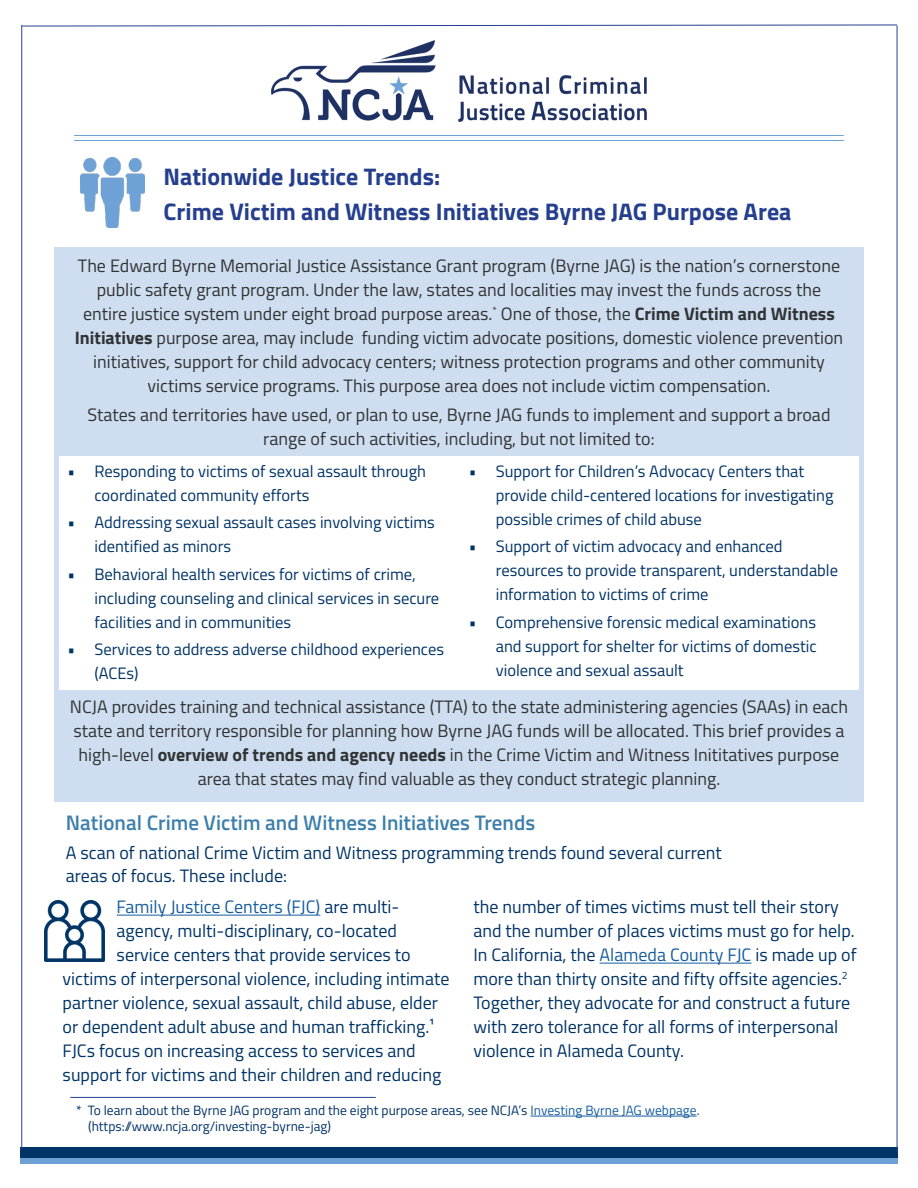
<style>
.page{position:relative;width:918px;height:1188px;background:#fff}
.page>*{position:absolute;margin:0;border:0;box-sizing:border-box;transform-origin:0 0}
.t1{font:700 24px "Titillium";color:#253f8e}
.t2{font:600 21px "Titillium";color:#3d7fac}
.t3{font:18px/24px "Titillium";color:#303434;text-align:center}
.t4{font:18px/24px "Titillium";color:#036}
.t5{font:16.5px/24px "Titillium";color:#036}
.t6{font:13.5px "Titillium";color:#036}
.s1{font-weight:700}
.s2{color:#175d9e}
</style>
<div class="page">
<div style="left:20px;top:1158px;width:878px;height:5px;background:#6da0d5"></div>
<div style="left:20px;top:1147px;width:878px;height:10px;background:#036"></div>
<hr style="left:21px;top:25px;width:1px;height:1125px;background:#253f8e">
<hr style="left:897px;top:26px;width:1px;height:1126px;background:#253f8e">
<svg style="left:21px;top:24px;width:877px;height:3px"></svg>
<img style="left:271px;top:40px;width:376px;height:82px">
<hr style="left:74px;top:135px;width:770px;height:1px;background:#6da0d5">
<hr style="left:74px;top:140px;width:770px;height:1px;background:#6da0d5">
<div style="left:54px;top:247px;width:810px;height:554px;background:#cfddf0"></div>
<div style="left:59px;top:456px;width:800px;height:234px;background:#fff"></div>
<hr style="left:117px;top:915px;width:203px;height:1px;background:#175d9e">
<hr style="left:600px;top:963px;width:151px;height:1px;background:#175d9e">
<hr style="left:531px;top:1116px;width:166px;height:1px;background:#175d9e">
<hr style="left:70px;top:1097px;width:306px;height:1px;background:#253f8e">
<img style="left:44px;top:901px;width:61px;height:60px">
<img style="left:81px;top:157px;width:63px;height:71px">
<p class="t1" style="left:164px;top:158px;width:278px">Nationwide Justice Trends:</p>
<p class="t1" style="left:164px;top:193px;width:629px">Crime Victim and Witness Initiatives Byrne JAG Purpose Area</p>
<p class="t3" style="left:75px;top:253px;width:770px">The Edward Byrne Memorial Justice Assistance Grant program (Byrne JAG) is the nation’s cornerstone public safety grant program. Under the law, states and localities may invest the funds across the entire justice system under eight broad purpose areas.<sup>*</sup> One of those, the <span class="s1">Crime Victim and Witness Initiatives</span> purpose area, may include funding victim advocate positions, domestic violence prevention initiatives, support for child advocacy centers; witness protection programs and other community victims service programs. This purpose area does not include victim compensation.</p>
<p class="t3" style="left:87px;top:402px;width:745px">States and territories have used, or plan to use, Byrne JAG funds to implement and support a broad range of such activities, including, but not limited to:</p>
<p class="t5" style="left:94px;top:458px;width:333px;text-indent:-27px">• Responding to victims of sexual assault through coordinated community efforts</p>
<p class="t5" style="left:94px;top:510px;width:342px;text-indent:-27px">• Addressing sexual assault cases involving victims identified as minors</p>
<p class="t5" style="left:94px;top:561px;width:346px;text-indent:-27px">• Behavioral health services for victims of crime, including counseling and clinical services in secure facilities and in communities</p>
<p class="t5" style="left:94px;top:637px;width:351px;text-indent:-27px">• Services to address adverse childhood experiences (ACEs)</p>
<p class="t5" style="left:496px;top:458px;width:339px;text-indent:-27px">• Support for Children’s Advocacy Centers that provide child-centered locations for investigating possible crimes of child abuse</p>
<p class="t5" style="left:496px;top:534px;width:344px;text-indent:-27px">• Support of victim advocacy and enhanced resources to provide transparent, understandable information to victims of crime</p>
<p class="t5" style="left:496px;top:609px;width:322px;text-align:justify;text-indent:-27px">• Comprehensive forensic medical examinations and support for shelter for victims of domestic violence and sexual assault</p>
<p class="t3" style="left:70px;top:694px;width:780px">NCJA provides training and technical assistance (TTA) to the state administering agencies (SAAs) in each state and territory responsible for planning how Byrne JAG funds will be allocated. This brief provides a high-level <span class="s1">overview of trends and agency needs</span> in the Crime Victim and Witness Inititatives purpose area that states may find valuable as they conduct strategic planning.</p>
<p class="t2" style="left:66px;top:807px;width:471px">National Crime Victim and Witness Initiatives Trends</p>
<p class="t4" style="left:66px;top:841px;width:657px;line-height:22.5px">A scan of national Crime Victim and Witness programming trends found several current areas of focus. These include:</p>
<p class="t4" style="left:117px;top:894px;width:296px"><span class="s2">Family Justice Centers (FJC)</span> are multi&shy;agency, multi-disciplinary, co-located service centers that provide services to</p>
<p class="t4" style="left:63px;top:966px;width:388px">victims of interpersonal violence, including intimate partner violence, sexual assault, child abuse, elder or dependent adult abuse and human trafficking.¹<br>FJCs focus on increasing access to services and support for victims and their children and reducing</p>
<p class="t4" style="left:473px;top:894px;width:385px">the number of times victims must tell their story and the number of places victims must go for help.<br>In California, the <span class="s2">Alameda County FJC</span> is made up of more than thirty onsite and fifty offsite agencies.<sup>2<br></sup>Together, they advocate for and construct a future with zero tolerance for all forms of interpersonal violence in Alameda County.</p>
<p class="t6" style="left:76px;top:1100px;width:625px">* To learn about the Byrne JAG program and the eight purpose areas, see NCJA’s <span class="s2">Investing Byrne JAG webpage</span>.</p>
<p class="t6" style="left:88px;top:1116px;width:244px">(https://www.ncja.org/investing-byrne-jag)</p>
</div>
